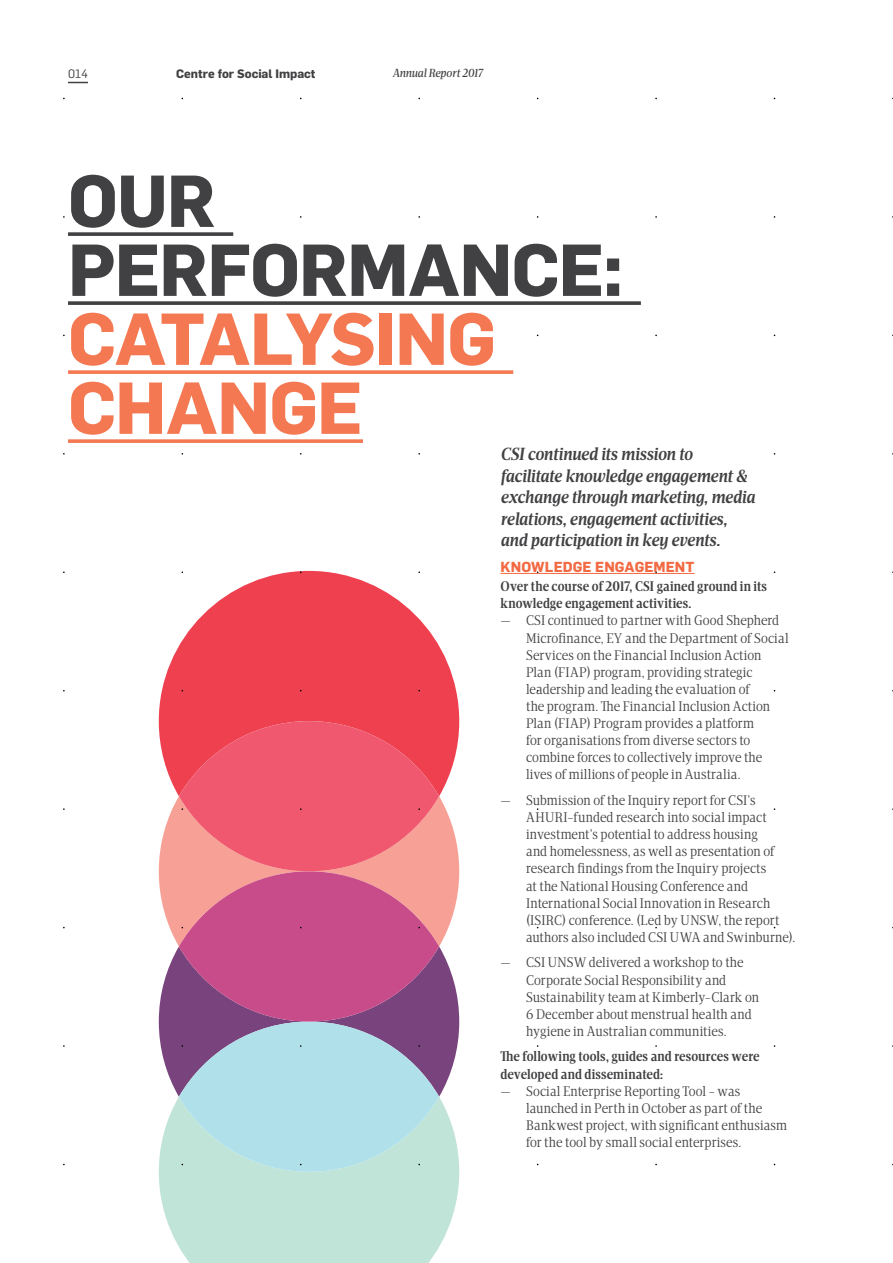
<style>
.page{position:relative;width:893px;height:1263px;background:#fff}
.page>*{position:absolute;margin:0;border:0;box-sizing:border-box;transform-origin:0 0}
.t1{font:700 72px/69px "Flama";letter-spacing:-.015em;color:#f47953}
.t2{font:700 72px/69px "Flama";letter-spacing:-.015em;color:#414042}
.t3{font:italic 700 18px/21.6px "Apud";letter-spacing:-.005em;color:#414042}
.t4{font:14.25px/17.1px "Apud";letter-spacing:.005em;color:#414042}
.t5{font:700 14.25px/17.1px "Apud";letter-spacing:.005em;color:#414042}
.t6{font:700 14.25px "Flama";letter-spacing:.01em;color:#f26a43}
.t7{font:700 12px "Flama";color:#414042}
.t8{font:italic 500 12px "Apud";color:#414042}
.t9{font:12px "Flama";color:#414042}
</style>
<div class="page">
<svg style="left:68px;top:82px;width:20px;height:1px"></svg>
<svg style="left:68px;top:232px;width:165px;height:4px"></svg>
<svg style="left:68px;top:301px;width:573px;height:4px;background:#535254"></svg>
<svg style="left:68px;top:370px;width:445px;height:4px;background:#f48663"></svg>
<svg style="left:68px;top:439px;width:295px;height:4px"></svg>
<hr style="left:501px;top:573px;width:194px;height:1px;background:#f26a43">
<svg style="left:159px;top:1097px;width:300px;height:166px;background:#c5e6da"></svg>
<svg style="left:159px;top:946px;width:300px;height:151px;background:#8a5c8e"></svg>
<div style="left:179px;top:1021px;width:260px;height:151px;background:#b0e1ea;border-radius:50%"></div>
<svg style="left:159px;top:796px;width:300px;height:150px;background:#f7ada3"></svg>
<div style="left:179px;top:871px;width:260px;height:150px;background:#c84b8a;border-radius:50%"></div>
<svg style="left:159px;top:571px;width:300px;height:225px;fill:#ef4050"></svg>
<div style="left:179px;top:721px;width:260px;height:150px;background:#f0586f;border-radius:50%"></div>
<p class="t9" style="left:68px;top:66px;width:21px">014</p>
<p class="t7" style="left:176px;top:66px;width:141px">Centre for Social Impact</p>
<p class="t8" style="left:392px;top:66px;width:92px">Annual Report 2017</p>
<h1 class="t2" style="left:68px;top:166px;width:557px">OUR<br>PERFORMANCE:</h1>
<h1 class="t1" style="left:68px;top:304px;width:429px">CATALYSING<br>CHANGE</h1>
<p class="t3" style="left:501px;top:443px;width:256px">CSI continued its mission to facilitate knowledge engagement &amp; exchange through marketing, media relations, engagement activities, and participation in key events.</p>
<p class="t6" style="left:501px;top:559px;width:196px">KNOWLEDGE ENGAGEMENT</p>
<p class="t5" style="left:501px;top:578px;width:268px">Over the course of 2017, CSI gained ground in its knowledge engagement activities.</p>
<p class="t4" style="left:526px;top:612px;width:264px;text-indent:-26px">— CSI continued to partner with Good Shepherd Microfinance, EY and the Department of Social Services on the Financial Inclusion Action Plan (FIAP) program, providing strategic leadership and leading the evaluation of<br>the program. The Financial Inclusion Action Plan (FIAP) Program provides a platform<br>for organisations from diverse sectors to combine forces to collectively improve the lives of millions of people in Australia.</p>
<p class="t4" style="left:526px;top:792px;width:271px;text-indent:-26px">— Submission of the Inquiry report for CSI’s AHURI-funded research into social impact investment’s potential to address housing<br>and homelessness, as well as presentation of research findings from the Inquiry projects<br>at the National Housing Conference and International Social Innovation in Research (ISIRC) conference. (Led by UNSW, the report authors also included CSI UWA and Swinburne).</p>
<p class="t4" style="left:526px;top:954px;width:235px;text-indent:-26px">— CSI UNSW delivered a workshop to the Corporate Social Responsibility and Sustainability team at Kimberly-Clark on 6 December about menstrual health and hygiene in Australian communities.</p>
<p class="t5" style="left:501px;top:1048px;width:261px">The following tools, guides and resources were developed and disseminated:</p>
<p class="t4" style="left:526px;top:1082px;width:263px;text-indent:-26px">— Social Enterprise Reporting Tool - was launched in Perth in October as part of the Bankwest project, with significant enthusiasm for the tool by small social enterprises.</p>
</div>
